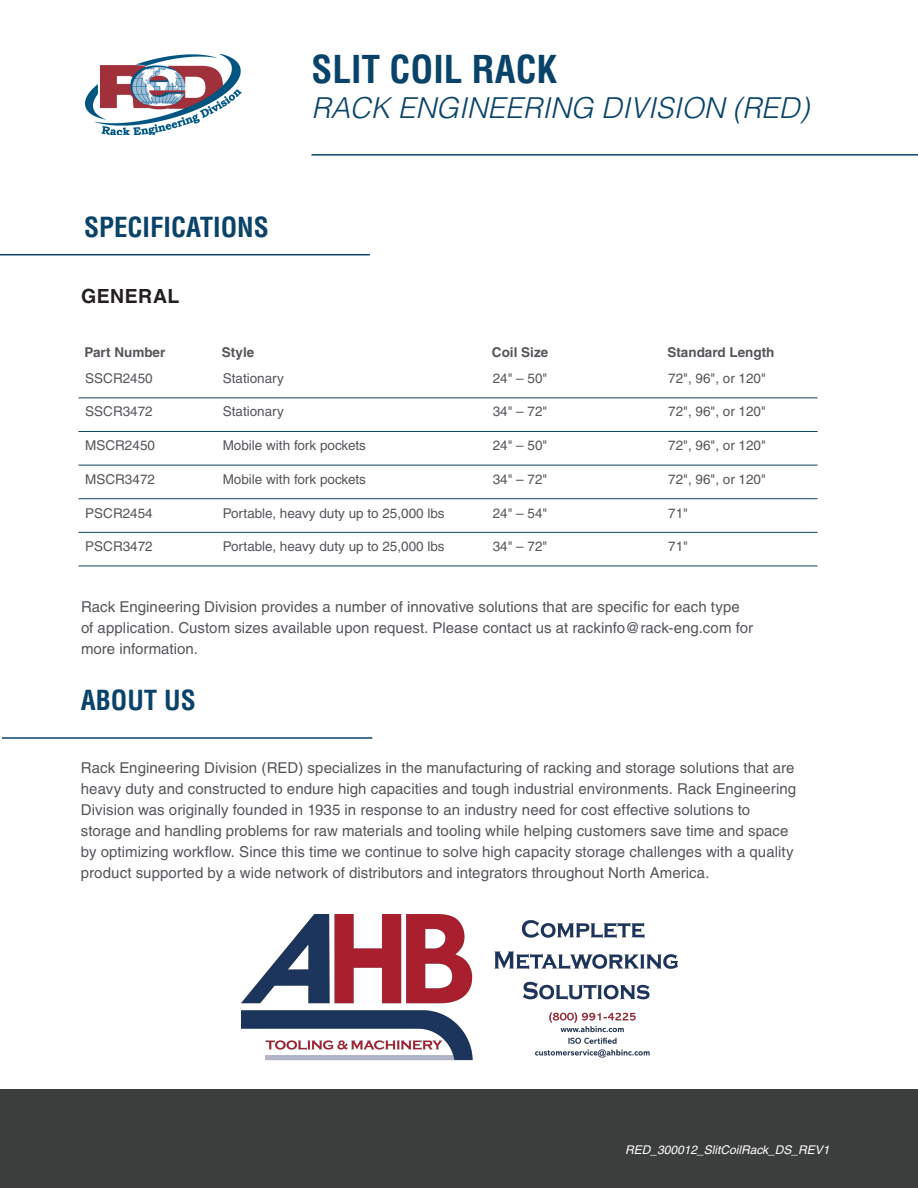
<style>
.page{position:relative;width:918px;height:1188px;background:#fff}
.page>*{position:absolute;margin:0;border:0;box-sizing:border-box;transform-origin:0 0}
.t1{font:700 condensed 37.5px "Helvetica";color:#094369}
.t2{font:italic 300 28.8px "Helvetica";color:#094369}
.t3{font:700 condensed 27px "Helvetica";color:#094369}
.Body{font:700 19.5px "Helvetica";letter-spacing:.025em;color:#231f20}
.t4{font:15px/21px "Helvetica";letter-spacing:.005em;color:#54555a}
.t5{font:13.5px "Helvetica";color:#54555a}
.t6{font:700 13.5px "Helvetica";color:#54555a}
.t7{font:italic 12px "Helvetica";color:#fff}
</style>
<div class="page">
<hr style="left:312px;top:154px;width:606px;height:2px;background:#094369">
<hr style="left:0;top:254px;width:370px;height:1px;background:#094369">
<div style="left:0;top:1090px;width:918px;height:98px;background:#3c3d3d"></div>
<hr style="left:79px;top:431px;width:739px;height:1px;background:#094369">
<hr style="left:79px;top:498px;width:739px;height:1px;background:#094369">
<hr style="left:79px;top:566px;width:739px;height:1px;background:#094369">
<hr style="left:79px;top:398px;width:739px;height:1px;background:#094369">
<hr style="left:79px;top:465px;width:739px;height:1px;background:#094369">
<hr style="left:79px;top:532px;width:739px;height:1px;background:#094369">
<img style="left:86px;top:54px;width:155px;height:81px">
<hr style="left:2px;top:737px;width:370px;height:2px;background:#094369">
<img style="left:242px;top:915px;width:435px;height:146px">
<p class="t3" style="left:84px;top:211px;width:186px">SPECIFICATIONS</p>
<p class="Body" style="left:81px;top:284px;width:100px">GENERAL</p>
<p class="t1" style="left:312px;top:47px;width:247px">SLIT COIL RACK</p>
<p class="t2" style="left:312px;top:89px;width:499px">RACK ENGINEERING DIVISION (RED)</p>
<p class="t6" style="left:85px;top:344px;width:82px">Part Number</p>
<p class="t6" style="left:222px;top:344px;width:34px">Style</p>
<p class="t6" style="left:492px;top:344px;width:58px">Coil Size</p>
<p class="t6" style="left:667px;top:344px;width:108px">Standard Length</p>
<p class="t5" style="left:85px;top:370px;width:69px">SSCR2450</p>
<p class="t5" style="left:223px;top:370px;width:63px">Stationary</p>
<p class="t5" style="left:493px;top:370px;width:56px">24" – 50"</p>
<p class="t5" style="left:668px;top:370px;width:99px">72", 96", or 120"</p>
<p class="t5" style="left:85px;top:404px;width:69px">SSCR3472</p>
<p class="t5" style="left:223px;top:404px;width:63px">Stationary</p>
<p class="t5" style="left:493px;top:404px;width:56px">34" – 72"</p>
<p class="t5" style="left:668px;top:404px;width:99px">72", 96", or 120"</p>
<p class="t5" style="left:85px;top:438px;width:71px">MSCR2450</p>
<p class="t5" style="left:223px;top:438px;width:145px">Mobile with fork pockets</p>
<p class="t5" style="left:493px;top:438px;width:56px">24" – 50"</p>
<p class="t5" style="left:668px;top:438px;width:99px">72", 96", or 120"</p>
<p class="t5" style="left:85px;top:471px;width:71px">MSCR3472</p>
<p class="t5" style="left:223px;top:471px;width:145px">Mobile with fork pockets</p>
<p class="t5" style="left:493px;top:471px;width:56px">34" – 72"</p>
<p class="t5" style="left:668px;top:471px;width:99px">72", 96", or 120"</p>
<p class="t5" style="left:85px;top:505px;width:69px">PSCR2454</p>
<p class="t5" style="left:223px;top:505px;width:224px">Portable, heavy duty up to 25,000 lbs</p>
<p class="t5" style="left:493px;top:505px;width:56px">24" – 54"</p>
<p class="t5" style="left:668px;top:505px;width:21px">71"</p>
<p class="t5" style="left:85px;top:539px;width:69px">PSCR3472</p>
<p class="t5" style="left:223px;top:539px;width:224px">Portable, heavy duty up to 25,000 lbs</p>
<p class="t5" style="left:493px;top:539px;width:56px">34" – 72"</p>
<p class="t5" style="left:668px;top:539px;width:21px">71"</p>
<p class="t4" style="left:81px;top:596px;width:674px">Rack Engineering Division provides a number of innovative solutions that are specific for each type of application. Custom sizes available upon request. Please contact us at rackinfo@rack-eng.com for more information.</p>
<p class="t3" style="left:81px;top:684px;width:116px">ABOUT US</p>
<p class="t4" style="left:81px;top:757px;width:717px">Rack Engineering Division (RED) specializes in the manufacturing of racking and storage solutions that are heavy duty and constructed to endure high capacities and tough industrial environments. Rack Engineering Division was originally founded in 1935 in response to an industry need for cost effective solutions to storage and handling problems for raw materials and tooling while helping customers save time and space by optimizing workflow. Since this time we continue to solve high capacity storage challenges with a quality product supported by a wide network of distributors and integrators throughout North America.</p>
<p class="t7" style="left:625px;top:1143px;width:206px">RED_300012_SlitCoilRack_DS_REV1</p>
</div>
